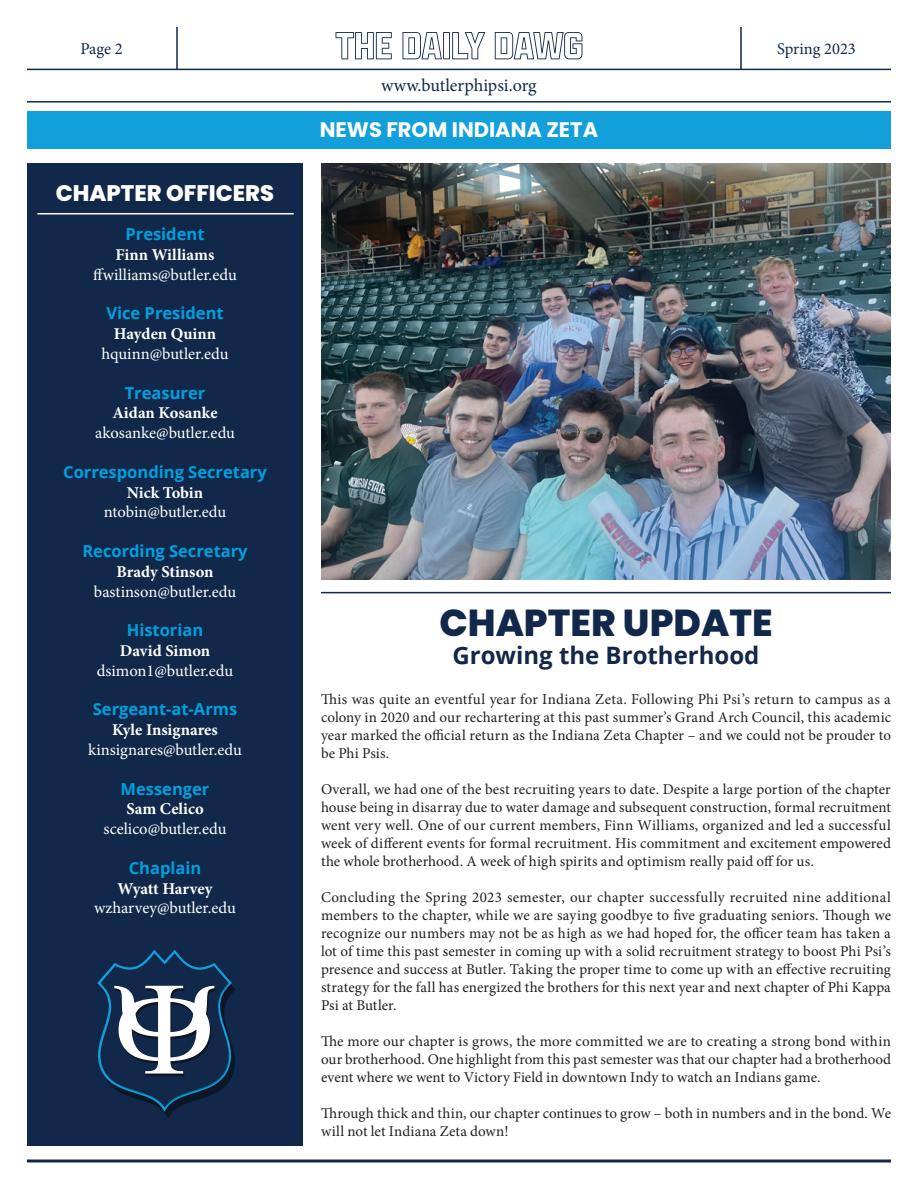
<style>
.page{position:relative;width:918px;height:1188px;background:#fff}
.page>*{position:absolute;margin:0;border:0;box-sizing:border-box;transform-origin:0 0}
.t1{font:800 37.5px "Poppins";color:#12284b}
.t2{font:700 24px "Open Sans";color:#12284b}
.t3{font:800 22.5px "Poppins";color:#fff}
.t4{font:700 21px "Poppins";color:#fff}
.t5{font:18px "Minion Pro";color:#12284b}
.t6{font:16.5px "Minion Pro";color:#fff}
.t7{font:700 16.5px "Open Sans";color:#00a0df}
.t8{font:700 16.5px "Minion Pro";color:#fff}
.t9{font:16.5px "Minion Pro";letter-spacing:-.005em;color:#12284b}
.t10{font:15px/18px "Minion Pro";color:#231f20;text-align:justify}
</style>
<div class="page">
<hr style="left:27px;top:1160px;width:864px;height:2px;background:#12284b">
<hr style="left:27px;top:69px;width:864px;height:1px;background:#12284b">
<hr style="left:27px;top:101px;width:864px;height:2px;background:#12284b">
<hr style="left:176px;top:27px;width:2px;height:42px;background:#12284b">
<hr style="left:740px;top:27px;width:2px;height:42px;background:#12284b">
<div style="left:27px;top:111px;width:864px;height:38px;background:#129fda"></div>
<svg style="left:336px;top:32px;width:56px;height:27px"></svg>
<svg style="left:403px;top:32px;width:82px;height:27px"></svg>
<svg style="left:495px;top:32px;width:87px;height:27px"></svg>
<div style="left:27px;top:163px;width:276px;height:983px;background:#12284b"></div>
<hr style="left:37px;top:213px;width:257px;height:1px;background:#fff">
<svg style="left:97px;top:950px;width:139px;height:168px"></svg>
<img style="left:321px;top:163px;width:570px;height:417px">
<hr style="left:321px;top:592px;width:570px;height:1px;background:#12284b">
<p class="t9" style="left:80px;top:38px;width:44px">Page 2</p>
<p class="t9" style="left:777px;top:38px;width:80px">Spring 2023</p>
<p class="t5" style="left:381px;top:73px;width:157px">www.butlerphipsi.org</p>
<h3 class="t4" style="left:320px;top:117px;width:280px">NEWS FROM INDIANA ZETA</h3>
<h3 class="t3" style="left:56px;top:180px;width:220px">CHAPTER OFFICERS</h3>
<p class="t7" style="left:125px;top:223px;width:81px">President</p>
<p class="t8" style="left:116px;top:243px;width:100px">Finn Williams</p>
<p class="t6" style="left:93px;top:264px;width:145px">ffwilliams@butler.edu</p>
<p class="t7" style="left:106px;top:302px;width:119px">Vice President</p>
<p class="t8" style="left:114px;top:322px;width:104px">Hayden Quinn</p>
<p class="t6" style="left:102px;top:343px;width:128px">hquinn@butler.edu</p>
<p class="t7" style="left:125px;top:381px;width:82px">Treasurer</p>
<p class="t8" style="left:112px;top:402px;width:107px">Aidan Kosanke</p>
<p class="t6" style="left:95px;top:422px;width:141px">akosanke@butler.edu</p>
<p class="t7" style="left:63px;top:460px;width:205px">Corresponding Secretary</p>
<p class="t8" style="left:127px;top:481px;width:78px">Nick Tobin</p>
<p class="t6" style="left:104px;top:501px;width:124px">ntobin@butler.edu</p>
<p class="t7" style="left:82px;top:539px;width:167px">Recording Secretary</p>
<p class="t8" style="left:116px;top:560px;width:99px">Brady Stinson</p>
<p class="t6" style="left:94px;top:580px;width:144px">bastinson@butler.edu</p>
<p class="t7" style="left:127px;top:619px;width:78px">Historian</p>
<p class="t8" style="left:120px;top:639px;width:92px">David Simon</p>
<p class="t6" style="left:97px;top:660px;width:138px">dsimon1@butler.edu</p>
<p class="t7" style="left:93px;top:698px;width:146px">Sergeant-at-Arms</p>
<p class="t8" style="left:112px;top:718px;width:107px">Kyle Insignares</p>
<p class="t6" style="left:88px;top:739px;width:155px">kinsignares@butler.edu</p>
<p class="t7" style="left:121px;top:777px;width:90px">Messenger</p>
<p class="t8" style="left:126px;top:798px;width:79px">Sam Celico</p>
<p class="t6" style="left:104px;top:818px;width:124px">scelico@butler.edu</p>
<p class="t7" style="left:129px;top:856px;width:74px">Chaplain</p>
<p class="t8" style="left:118px;top:877px;width:96px">Wyatt Harvey</p>
<p class="t6" style="left:94px;top:897px;width:143px">wzharvey@butler.edu</p>
<h1 class="t1" style="left:439px;top:601px;width:335px">CHAPTER UPDATE</h1>
<h2 class="t2" style="left:452px;top:639px;width:308px">Growing the Brotherhood</h2>
<p class="t10" style="left:321px;top:690px;width:572px">This was quite an eventful year for Indiana Zeta. Following Phi Psi’s return to campus as a colony in 2020 and our rechartering at this past summer’s Grand Arch Council, this academic year marked the official return as the Indiana Zeta Chapter – and we could not be prouder to be Phi Psis.</p>
<p class="t10" style="left:321px;top:780px;width:572px">Overall, we had one of the best recruiting years to date. Despite a large portion of the chapter house being in disarray due to water damage and subsequent construction, formal recruitment went very well. One of our current members, Finn Williams, organized and led a successful week of different events for formal recruitment. His commitment and excitement empowered the whole brotherhood. A week of high spirits and optimism really paid off for us.</p>
<p class="t10" style="left:321px;top:888px;width:572px">Concluding the Spring 2023 semester, our chapter successfully recruited nine additional members to the chapter, while we are saying goodbye to five graduating seniors. Though we recognize our numbers may not be as high as we had hoped for, the officer team has taken a lot of time this past semester in coming up with a solid recruitment strategy to boost Phi Psi’s presence and success at Butler. Taking the proper time to come up with an effective recruiting strategy for the fall has energized the brothers for this next year and next chapter of Phi Kappa Psi at Butler.</p>
<p class="t10" style="left:321px;top:1032px;width:572px">The more our chapter is grows, the more committed we are to creating a strong bond within our brotherhood. One highlight from this past semester was that our chapter had a brotherhood event where we went to Victory Field in downtown Indy to watch an Indians game.</p>
<p class="t10" style="left:321px;top:1104px;width:572px">Through thick and thin, our chapter continues to grow – both in numbers and in the bond. We will not let Indiana Zeta down!</p>
</div>
